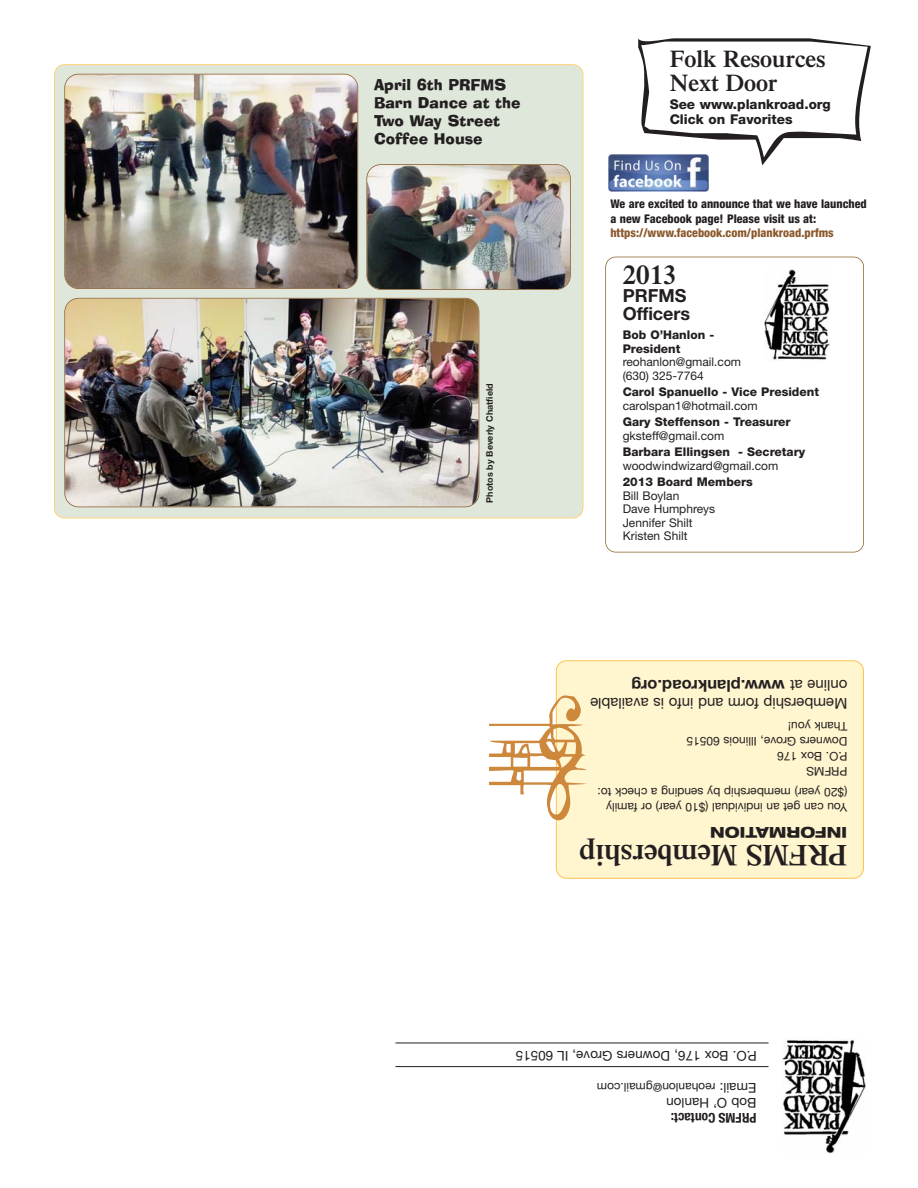
<style>
.page{position:relative;width:918px;height:1188px;background:#fff}
.page>*{position:absolute;margin:0;border:0;box-sizing:border-box;transform-origin:0 0}
.t1{font:600 30px "Times";color:#231f20}
.t2{font:600 27px "Times";color:#231f20}
.t3{font:600 24px/24px "Times";color:#231f20}
.t4{font:700 18px/18px "Helvetica Neue";color:#231f20}
.t5{font:700 16.5px "Helvetica Neue";color:#231f20}
.t6{font:15px/18px "Ad Lib BT";color:#231f20}
.t7{font:15px "Helvetica Neue";color:#231f20}
.t8{font:800 expanded 15px "Helvetica Neue";color:#231f20}
.t9{font:13.5px "Helvetica Neue";color:#231f20}
.t10{font:800 13.5px/15px "Helvetica Neue";color:#231f20}
.t11{font:700 condensed 13.5px "Helvetica Neue";color:#231f20}
.t12{font:12px/15px "Helvetica Neue";color:#231f20}
.t13{font:800 12px/13.5px "Helvetica Neue";color:#231f20}
.t14{font:800 condensed 12px/14.4px "Helvetica Neue";color:#231f20}
.t15{font:800 condensed 12px "Helvetica Neue";color:#8a582a}
.t16{font:700 9px "Helvetica Neue";color:#231f20}
.s1{font-weight:400;font-size:15px}
</style>
<div class="page">
<img style="left:783px;top:1040px;width:82px;height:114px">
<hr style="left:395px;top:1043px;width:374px;height:1px;background:#231f20">
<hr style="left:395px;top:1066px;width:374px;height:1px;background:#231f20">
<div style="left:556px;top:660px;width:308px;height:219px;background:#fff5cf"></div>
<svg style="left:489px;top:695px;width:98px;height:125px"></svg>
<div style="left:55px;top:65px;width:528px;height:453px;background:#dfe7da"></div>
<div style="left:54px;top:64px;width:529px;height:454px;border:2px solid #fec34d;border-radius:10px"></div>
<div style="left:605px;top:257px;width:259px;height:296px;border:2px solid #8a642c;border-radius:10px"></div>
<img style="left:609px;top:155px;width:100px;height:36px">
<img style="left:764px;top:269px;width:65px;height:91px">
<img style="left:65px;top:299px;width:414px;height:208px;border-radius:14px">
<div style="left:64px;top:298px;width:415px;height:209px;border:2px solid #8a582a;border-radius:14px"></div>
<img style="left:367px;top:165px;width:203px;height:124px;border-radius:14px">
<div style="left:366px;top:164px;width:205px;height:126px;border:2px solid #8a582a;border-radius:14px"></div>
<img style="left:65px;top:74px;width:292px;height:214px;border-radius:14px">
<div style="left:64px;top:74px;width:294px;height:215px;border:2px solid #8a582a;border-radius:14px"></div>
<svg style="left:638px;top:38px;width:233px;height:127px"></svg>
<p class="t6" style="left:374px;top:77px;width:148px">April 6th PRFMS<br>Barn Dance at the<br>Two Way Street<br>Coffee House</p>
<p class="t16" style="left:487px;top:503px;width:121px;rotate:-90deg">Photos by Beverly Chatfield</p>
<h3 class="t3" style="left:670px;top:49px;width:157px">Folk Resources<br>Next Door</h3>
<p class="t10" style="left:670px;top:98px;width:162px">See www.plankroad.org<br>Click on Favorites</p>
<p class="t14" style="left:610px;top:198px;width:258px">We are excited to announce that we have launched a new Facebook page! Please visit us at:</p>
<p class="t15" style="left:610px;top:228px;width:225px">https://www.facebook.com/plankroad.prfms</p>
<h2 class="t2" style="left:623px;top:264px;width:55px">2013</h2>
<h3 class="t4" style="left:623px;top:288px;width:69px">PRFMS<br>Officers</h3>
<p class="t13" style="left:623px;top:329px;width:93px">Bob O’Hanlon -<br>President</p>
<p class="t12" style="left:623px;top:356px;width:120px;line-height:13.5px">reohanlon@gmail.com (630) 325-7764</p>
<p class="t13" style="left:623px;top:386px;width:198px">Carol Spanuello - Vice President</p>
<p class="t12" style="left:623px;top:399px;width:136px">carolspan1@hotmail.com</p>
<p class="t13" style="left:623px;top:416px;width:170px">Gary Steffenson - Treasurer</p>
<p class="t12" style="left:623px;top:429px;width:103px">gksteff@gmail.com</p>
<p class="t13" style="left:623px;top:446px;width:184px">Barbara Ellingsen - Secretary</p>
<p class="t12" style="left:623px;top:459px;width:157px">woodwindwizard@gmail.com</p>
<p class="t13" style="left:623px;top:476px;width:132px">2013 Board Members</p>
<p class="t12" style="left:623px;top:490px;width:94px;line-height:13.5px">Bill Boylan<br>Dave Humphreys<br>Jennifer Shilt<br>Kristen Shilt</p>
<h3 class="t5" style="left:847px;top:691px;width:217px;rotate:-180deg"><span class="s1">online at</span> www.plankroad.org</h3>
<p class="t7" style="left:847px;top:708px;width:259px;rotate:-180deg">Membership form and info is available</p>
<p class="t12" style="left:847px;top:777px;width:162px;rotate:-180deg">PRFMS<br>P.O. Box 176<br>Downers Grove, Illinois 60515<br>Thank you!</p>
<p class="t12" style="left:847px;top:813px;width:251px;rotate:-180deg">You can get an individual ($10 year) or family ($20 year) membership by sending a check to:</p>
<p class="t8" style="left:847px;top:838px;width:139px;rotate:-180deg">INFORMATION</p>
<h1 class="t1" style="left:847px;top:867px;width:270px;rotate:-180deg">PRFMS Membership</h1>
<p class="t9" style="left:757px;top:1061px;width:243px;rotate:-180deg">P.O. Box 176, Downers Grove, IL 60515</p>
<p class="t12" style="left:716px;top:1094px;width:120px;rotate:-180deg">reohanlon@gmail.com</p>
<p class="t9" style="left:756px;top:1093px;width:38px;rotate:-180deg">Email:</p>
<p class="t9" style="left:756px;top:1108px;width:92px;rotate:-180deg">Bob O’ Hanlon</p>
<p class="t11" style="left:756px;top:1123px;width:87px;rotate:-180deg">PRFMS Contact:</p>
</div>
